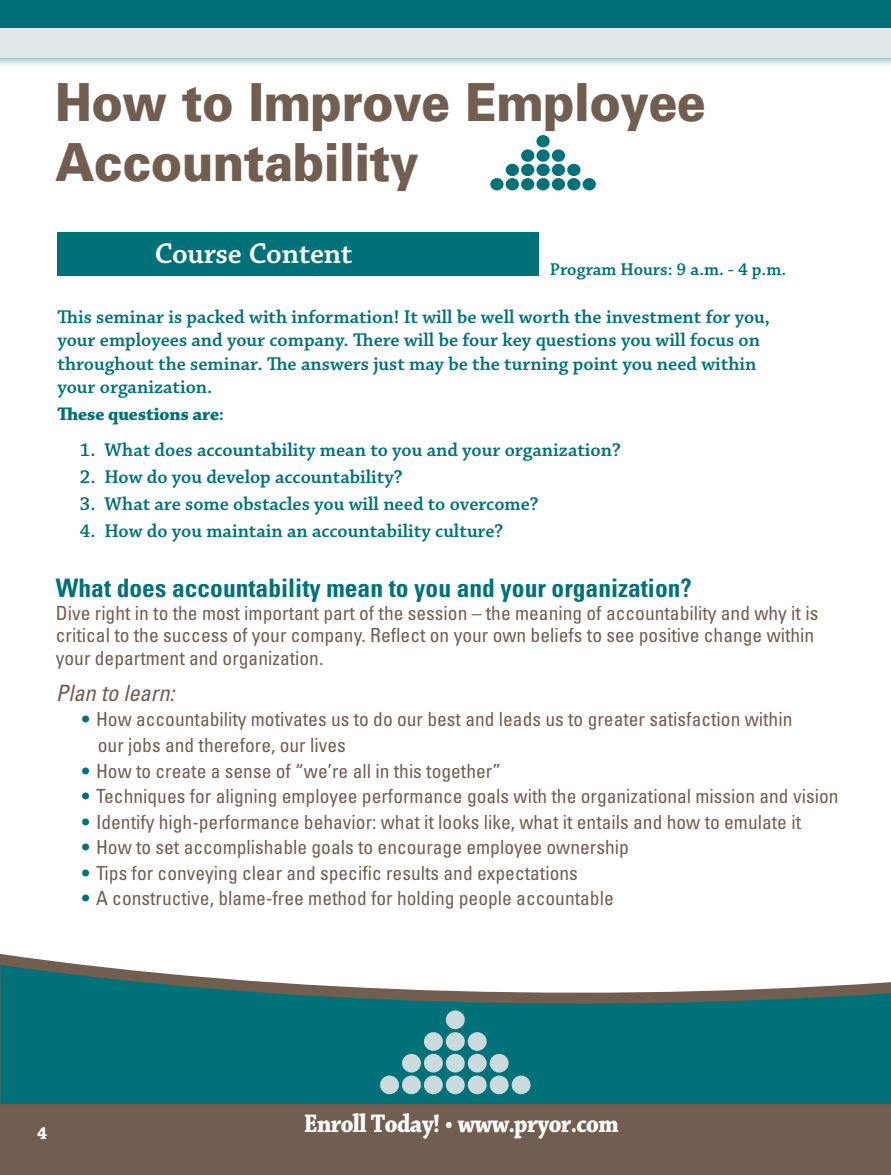
<style>
.page{position:relative;width:891px;height:1175px;background:#fff}
.page>*{position:absolute;margin:0;border:0;box-sizing:border-box;transform-origin:0 0}
.t1{font:900 52.5px/60px "Univers";letter-spacing:-.01em;color:#725d51;scale:.9 1}
.t2{font:600 30px "Chaparral Pro";letter-spacing:-.01em;color:#fff}
.A_States_Front{font:27px "Chaparral Pro Bold Subh";letter-spacing:-.02em;color:#fff;scale:.9 1}
.t3{font:700 condensed 25.5px "Univers LT Std";color:#007178}
.t4{font:italic condensed 22.5px "Univers LT Std";color:#725d51}
.t5{font:condensed 19.5px/22.5px "Univers LT Std";color:#725d51}
.t6{font:600 19.5px/23.4px "Chaparral Pro";color:#007178}
.t7{font:19.5px "Chaparral Pro Bold Disp";color:#007178}
.t8{font:600 18px "Chaparral Pro";color:#007178}
.t9{font:700 18px "Chaparral Pro";color:#fff}
.s1{font-weight:300;color:#007178}
</style>
<div class="page">
<div style="left:0;top:1104px;width:891px;height:70px;background:#725d51"></div>
<svg style="left:0;top:954px;width:891px;height:150px;fill:#007178"></svg>
<div style="left:0;top:0;width:891px;height:67px;background:#007178;opacity:.75"></div>
<div style="left:0;top:0;width:891px;height:58px;background:#dfe8ea"></div>
<div style="left:57px;top:232px;width:481px;height:43px;background:#007178"></div>
<div style="left:0;top:0;width:891px;height:27px;background:#007178"></div>
<div style="left:380px;top:1075px;width:19px;height:19px;background:#cbdbdd;border-radius:50%"></div>
<div style="left:402px;top:1075px;width:19px;height:19px;background:#cbdbdd;border-radius:50%"></div>
<div style="left:402px;top:1053px;width:19px;height:19px;background:#cbdbdd;border-radius:50%"></div>
<div style="left:424px;top:1075px;width:19px;height:19px;background:#cbdbdd;border-radius:50%"></div>
<div style="left:424px;top:1053px;width:19px;height:19px;background:#cbdbdd;border-radius:50%"></div>
<div style="left:424px;top:1032px;width:19px;height:18px;background:#cbdbdd;border-radius:50%"></div>
<div style="left:446px;top:1075px;width:19px;height:19px;background:#cbdbdd;border-radius:50%"></div>
<div style="left:446px;top:1053px;width:19px;height:19px;background:#cbdbdd;border-radius:50%"></div>
<div style="left:446px;top:1032px;width:19px;height:18px;background:#cbdbdd;border-radius:50%"></div>
<div style="left:446px;top:1010px;width:19px;height:19px;background:#cbdbdd;border-radius:50%"></div>
<div style="left:468px;top:1075px;width:19px;height:19px;background:#cbdbdd;border-radius:50%"></div>
<div style="left:468px;top:1053px;width:19px;height:19px;background:#cbdbdd;border-radius:50%"></div>
<div style="left:468px;top:1032px;width:19px;height:18px;background:#cbdbdd;border-radius:50%"></div>
<div style="left:490px;top:1075px;width:19px;height:19px;background:#cbdbdd;border-radius:50%"></div>
<div style="left:490px;top:1053px;width:19px;height:19px;background:#cbdbdd;border-radius:50%"></div>
<div style="left:512px;top:1075px;width:19px;height:19px;background:#cbdbdd;border-radius:50%"></div>
<div style="left:490px;top:178px;width:14px;height:12px;background:#007178;border-radius:50%"></div>
<div style="left:506px;top:178px;width:13px;height:12px;background:#007178;border-radius:50%"></div>
<div style="left:506px;top:164px;width:13px;height:12px;background:#007178;border-radius:50%"></div>
<div style="left:521px;top:178px;width:13px;height:12px;background:#007178;border-radius:50%"></div>
<div style="left:521px;top:164px;width:13px;height:12px;background:#007178;border-radius:50%"></div>
<div style="left:521px;top:149px;width:13px;height:13px;background:#007178;border-radius:50%"></div>
<div style="left:536px;top:178px;width:14px;height:12px;background:#007178;border-radius:50%"></div>
<div style="left:536px;top:164px;width:14px;height:12px;background:#007178;border-radius:50%"></div>
<div style="left:536px;top:149px;width:14px;height:13px;background:#007178;border-radius:50%"></div>
<div style="left:536px;top:135px;width:14px;height:12px;background:#007178;border-radius:50%"></div>
<div style="left:552px;top:178px;width:13px;height:12px;background:#007178;border-radius:50%"></div>
<div style="left:552px;top:164px;width:13px;height:12px;background:#007178;border-radius:50%"></div>
<div style="left:552px;top:149px;width:13px;height:13px;background:#007178;border-radius:50%"></div>
<div style="left:567px;top:178px;width:13px;height:12px;background:#007178;border-radius:50%"></div>
<div style="left:567px;top:164px;width:13px;height:12px;background:#007178;border-radius:50%"></div>
<div style="left:583px;top:178px;width:13px;height:12px;background:#007178;border-radius:50%"></div>
<p class="t1" style="left:55px;top:72px;width:725px">How to Improve Employee<br>Accountability</p>
<p class="t2" style="left:155px;top:236px;width:199px">Course Content</p>
<p class="t8" style="left:550px;top:259px;width:238px">Program Hours: 9 a.m. - 4 p.m.</p>
<p class="t6" style="left:57px;top:306px;width:714px">This seminar is packed with information! It will be well worth the investment for you, your employees and your company. There will be four key questions you will focus on throughout the seminar. The answers just may be the turning point you need within your organization.</p>
<p class="t7" style="left:57px;top:403px;width:168px">These questions are:</p>
<p class="t6" style="left:80px;top:439px;width:542px">1. What does accountability mean to you and your organization?</p>
<p class="t6" style="left:80px;top:466px;width:324px">2. How do you develop accountability?</p>
<p class="t6" style="left:80px;top:493px;width:460px">3. What are some obstacles you will need to overcome?</p>
<p class="t6" style="left:80px;top:520px;width:425px">4. How do you maintain an accountability culture?</p>
<p class="t3" style="left:56px;top:572px;width:638px">What does accountability mean to you and your organization?</p>
<p class="t5" style="left:56px;top:601px;width:764px">Dive right in to the most important part of the session – the meaning of accountability and why it is critical to the success of your company. Reflect on your own beliefs to see positive change within your department and organization.</p>
<p class="t4" style="left:56px;top:678px;width:120px">Plan to learn:</p>
<p class="t5" style="left:98px;top:706px;width:696px;line-height:25.5px;text-indent:-18px"><span class="s1">•</span> How accountability motivates us to do our best and leads us to greater satisfaction within our jobs and therefore, our lives</p>
<p class="t5" style="left:80px;top:759px;width:423px"><span class="s1">•</span> How to create a sense of “we’re all in this together”</p>
<p class="t5" style="left:80px;top:784px;width:760px"><span class="s1">•</span> Techniques for aligning employee performance goals with the organizational mission and vision</p>
<p class="t5" style="left:80px;top:810px;width:723px"><span class="s1">•</span> Identify high-performance behavior: what it looks like, what it entails and how to emulate it</p>
<p class="t5" style="left:80px;top:835px;width:551px"><span class="s1">•</span> How to set accomplishable goals to encourage employee ownership</p>
<p class="t5" style="left:80px;top:861px;width:500px"><span class="s1">•</span> Tips for conveying clear and specific results and expectations</p>
<p class="t5" style="left:80px;top:886px;width:535px"><span class="s1">•</span> A constructive, blame-free method for holding people accountable</p>
<p class="t9" style="left:37px;top:1122px;width:12px">4</p>
<p class="A_States_Front" style="left:304px;top:1108px;width:351px">Enroll Today! • www.pryor.com</p>
</div>
